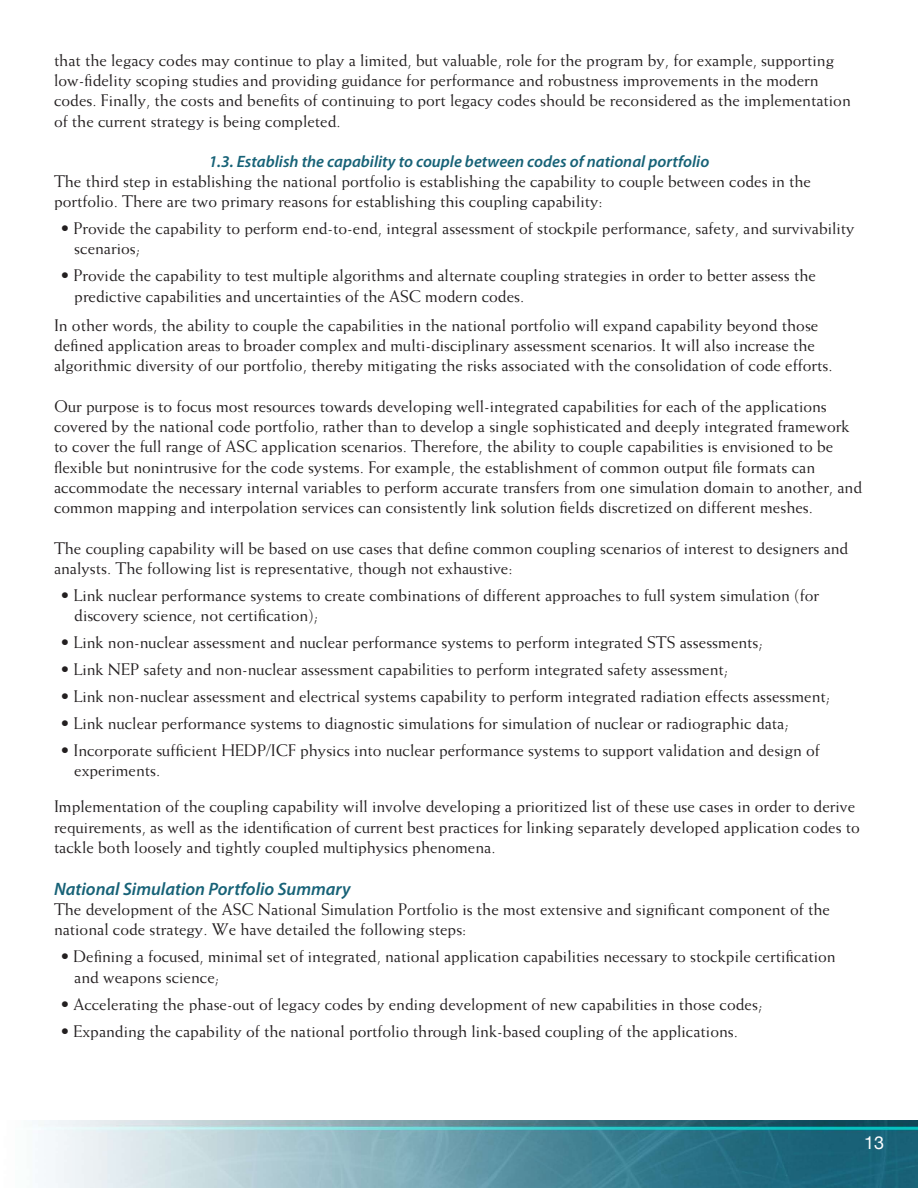
<style>
.page{position:relative;width:918px;height:1188px;background:#fff}
.page>*{position:absolute;margin:0;border:0;box-sizing:border-box;transform-origin:0 0}
.t1{font:italic 600 18px "Myriad Pro";color:#176277}
.t2{font:18px "Helvetica Neue";color:#fff}
.t3{font:16.8px/20.2px "Weiss";color:#231f20}
.t4{font:italic 600 16.5px "Myriad Pro";color:#176277}
</style>
<div class="page">
<img style="left:38px;top:1120px;width:880px;height:68px">
<p class="t3" style="left:54px;top:50px;width:798px">that the legacy codes may continue to play a limited, but valuable, role for the program by, for example, supporting low-fidelity scoping studies and providing guidance for performance and robustness improvements in the modern codes. Finally, the costs and benefits of continuing to port legacy codes should be reconsidered as the implementation of the current strategy is being completed.</p>
<p class="t4" style="left:209px;top:151px;width:502px">1.3. Establish the capability to couple between codes of national portfolio</p>
<p class="t3" style="left:54px;top:171px;width:759px">The third step in establishing the national portfolio is establishing the capability to couple between codes in the portfolio. There are two primary reasons for establishing this coupling capability:</p>
<p class="t3" style="left:74px;top:218px;width:782px;text-indent:-14px">• Provide the capability to perform end-to-end, integral assessment of stockpile performance, safety, and survivability scenarios;</p>
<p class="t3" style="left:74px;top:265px;width:743px;text-indent:-14px">• Provide the capability to test multiple algorithms and alternate coupling strategies in order to better assess the predictive capabilities and uncertainties of the ASC modern codes.</p>
<p class="t3" style="left:54px;top:315px;width:780px">In other words, the ability to couple the capabilities in the national portfolio will expand capability beyond those defined application areas to broader complex and multi-disciplinary assessment scenarios. It will also increase the algorithmic diversity of our portfolio, thereby mitigating the risks associated with the consolidation of code efforts.</p>
<p class="t3" style="left:54px;top:396px;width:810px">Our purpose is to focus most resources towards developing well-integrated capabilities for each of the applications covered by the national code portfolio, rather than to develop a single sophisticated and deeply integrated framework to cover the full range of ASC application scenarios. Therefore, the ability to couple capabilities is envisioned to be flexible but nonintrusive for the code systems. For example, the establishment of common output file formats can accommodate the necessary internal variables to perform accurate transfers from one simulation domain to another, and common mapping and interpolation services can consistently link solution fields discretized on different meshes.</p>
<p class="t3" style="left:54px;top:538px;width:796px">The coupling capability will be based on use cases that define common coupling scenarios of interest to designers and analysts. The following list is representative, though not exhaustive:</p>
<p class="t3" style="left:74px;top:585px;width:747px;text-indent:-14px">• Link nuclear performance systems to create combinations of different approaches to full system simulation (for discovery science, not certification);</p>
<p class="t3" style="left:61px;top:632px;width:704px">• Link non-nuclear assessment and nuclear performance systems to perform integrated STS assessments;</p>
<p class="t3" style="left:61px;top:659px;width:669px">• Link NEP safety and non-nuclear assessment capabilities to perform integrated safety assessment;</p>
<p class="t3" style="left:61px;top:686px;width:771px">• Link non-nuclear assessment and electrical systems capability to perform integrated radiation effects assessment;</p>
<p class="t3" style="left:61px;top:713px;width:729px">• Link nuclear performance systems to diagnostic simulations for simulation of nuclear or radiographic data;</p>
<p class="t3" style="left:74px;top:740px;width:747px;text-indent:-14px">• Incorporate sufficient HEDP/ICF physics into nuclear performance systems to support validation and design of experiments.</p>
<p class="t3" style="left:54px;top:796px;width:808px">Implementation of the coupling capability will involve developing a prioritized list of these use cases in order to derive requirements, as well as the identification of current best practices for linking separately developed application codes to tackle both loosely and tightly coupled multiphysics phenomena.</p>
<p class="t1" style="left:54px;top:877px;width:298px">National Simulation Portfolio Summary</p>
<p class="t3" style="left:54px;top:899px;width:777px">The development of the ASC National Simulation Portfolio is the most extensive and significant component of the national code strategy. We have detailed the following steps:</p>
<p class="t3" style="left:74px;top:946px;width:763px;text-indent:-14px">• Defining a focused, minimal set of integrated, national application capabilities necessary to stockpile certification and weapons science;</p>
<p class="t3" style="left:61px;top:993px;width:703px">• Accelerating the phase-out of legacy codes by ending development of new capabilities in those codes;</p>
<p class="t3" style="left:61px;top:1020px;width:679px">• Expanding the capability of the national portfolio through link-based coupling of the applications.</p>
<p class="t2" style="left:864px;top:1132px;width:22px">13</p>
</div>
